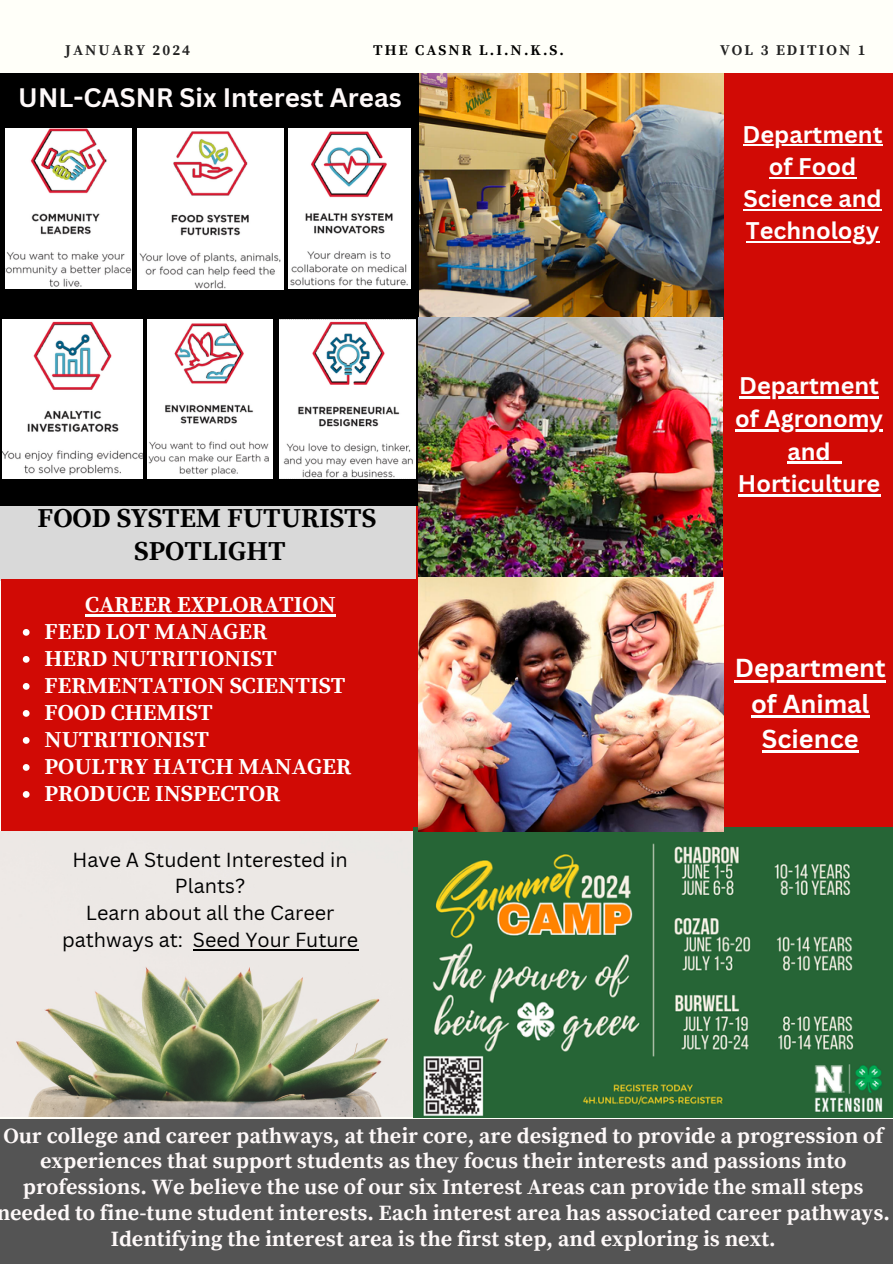
<style>
.page{position:relative;width:893px;height:1264px;background:#fff}
.page>*{position:absolute;margin:0;border:0;box-sizing:border-box;transform-origin:0 0}
.t1{font:700 27.3px/32.7px "Source Serif Pro";color:#000;text-align:center}
.t2{font:700 25.95px "Canva Sans";color:#fef9f9}
.t3{font:700 25.35px/35.2px "Canva Sans";color:#fff;text-align:center}
.t4{font:700 23.4px/32.1px "Canva Sans";color:#fff;text-align:center}
.t5{font:700 22.8px/27px "Source Serif Pro";color:#fff}
.t6{font:700 21.75px/25.8px "Source Serif Pro";color:#fef9f9;text-align:center}
.t7{font:19.8px/26.8px "Canva Sans";color:#000;text-align:center}
.t8{font:700 14.85px "Source Serif Pro";letter-spacing:.14em;color:#222}
.t9{font:700 14.85px "Source Serif Pro";letter-spacing:.14em;color:#000}
</style>
<div class="page">
<div style="left:0;top:0;width:892px;height:1263px;background:#fffff9"></div>
<div style="left:0;top:1118px;width:892px;height:145px;background:#545454"></div>
<div style="left:0;top:496px;width:419px;height:84px;background:#d9d9d9"></div>
<div style="left:416px;top:73px;width:476px;height:756px;background:#d10a05"></div>
<div style="left:1px;top:579px;width:418px;height:537px;background:#d10a05"></div>
<hr style="left:85px;top:614px;width:251px;height:2px;background:#fff">
<svg style="left:23px;top:629px;width:7px;height:6px"></svg>
<svg style="left:23px;top:656px;width:7px;height:6px"></svg>
<svg style="left:23px;top:683px;width:7px;height:6px"></svg>
<svg style="left:23px;top:710px;width:7px;height:6px"></svg>
<svg style="left:23px;top:737px;width:7px;height:6px"></svg>
<svg style="left:23px;top:764px;width:7px;height:6px"></svg>
<svg style="left:23px;top:791px;width:7px;height:6px"></svg>
<div style="left:0;top:73px;width:419px;height:432px;background:#000"></div>
<img style="left:6px;top:129px;width:126px;height:160px">
<img style="left:3px;top:320px;width:139px;height:158px">
<img style="left:279px;top:320px;width:136px;height:158px">
<img style="left:147px;top:320px;width:125px;height:158px">
<img style="left:289px;top:129px;width:121px;height:160px">
<img style="left:137px;top:129px;width:146px;height:160px">
<img style="left:419px;top:73px;width:304px;height:246px">
<img style="left:0;top:832px;width:413px;height:284px">
<img style="left:413px;top:827px;width:479px;height:290px">
<img style="left:419px;top:317px;width:303px;height:260px">
<img style="left:419px;top:577px;width:304px;height:255px">
<hr style="left:742px;top:145px;width:140px;height:1px;background:#fff">
<hr style="left:768px;top:177px;width:88px;height:1px;background:#fff">
<hr style="left:743px;top:209px;width:138px;height:2px;background:#fff">
<hr style="left:745px;top:241px;width:134px;height:2px;background:#fff">
<hr style="left:739px;top:396px;width:139px;height:3px;background:#fff">
<hr style="left:735px;top:429px;width:148px;height:2px;background:#fff">
<hr style="left:787px;top:462px;width:43px;height:2px;background:#fff">
<svg style="left:830px;top:462px;width:11px;height:2px"></svg>
<hr style="left:737px;top:494px;width:143px;height:2px;background:#fff">
<hr style="left:193px;top:949px;width:165px;height:2px;background:#000">
<hr style="left:734px;top:679px;width:151px;height:3px;background:#fff">
<hr style="left:751px;top:715px;width:118px;height:2px;background:#fff">
<hr style="left:761px;top:750px;width:97px;height:3px;background:#fff">
<p class="t8" style="left:65px;top:41px;width:126px">JANUARY 2024</p>
<p class="t9" style="left:373px;top:41px;width:192px">THE CASNR L.I.N.K.S.</p>
<p class="t8" style="left:720px;top:41px;width:147px">VOL 3 EDITION 1</p>
<p class="t2" style="left:18px;top:79px;width:385px">UNL-CASNR Six Interest Areas</p>
<p class="t1" style="left:37px;top:503px;width:340px">FOOD SYSTEM FUTURISTS<br>SPOTLIGHT</p>
<p class="t5" style="left:45px;top:592px;width:308px;text-indent:41px">CAREER EXPLORATION<br>FEED LOT MANAGER<br>HERD NUTRITIONIST<br>FERMENTATION SCIENTIST<br>FOOD CHEMIST<br>NUTRITIONIST<br>POULTRY HATCH MANAGER<br>PRODUCE INSPECTOR</p>
<p class="t7" style="left:62px;top:845px;width:298px">Have A Student Interested in<br>Plants?<br>Learn about all the Career pathways at: Seed Your Future</p>
<h4 class="t4" style="left:742px;top:118px;width:141px">Department of Food<br>Science and</h4>
<h4 class="t4" style="left:745px;top:214px;width:135px">Technology</h4>
<h2 class="t4" style="left:739px;top:369px;width:141px">Department</h2>
<p class="t4" style="left:735px;top:401px;width:149px;line-height:32.7px">of Agronomy and<br>Horticulture</p>
<h6 class="t3" style="left:734px;top:650px;width:153px">Department of Animal<br>Science</h6>
<p class="t6" style="left:-3px;top:1123px;width:894px">Our college and career pathways, at their core, are designed to provide a progression of experiences that support students as they focus their interests and passions into professions. We believe the use of our six Interest Areas can provide the small steps needed to fine-tune student interests. Each interest area has associated career pathways.<br>Identifying the interest area is the first step, and exploring is next.</p>
</div>
